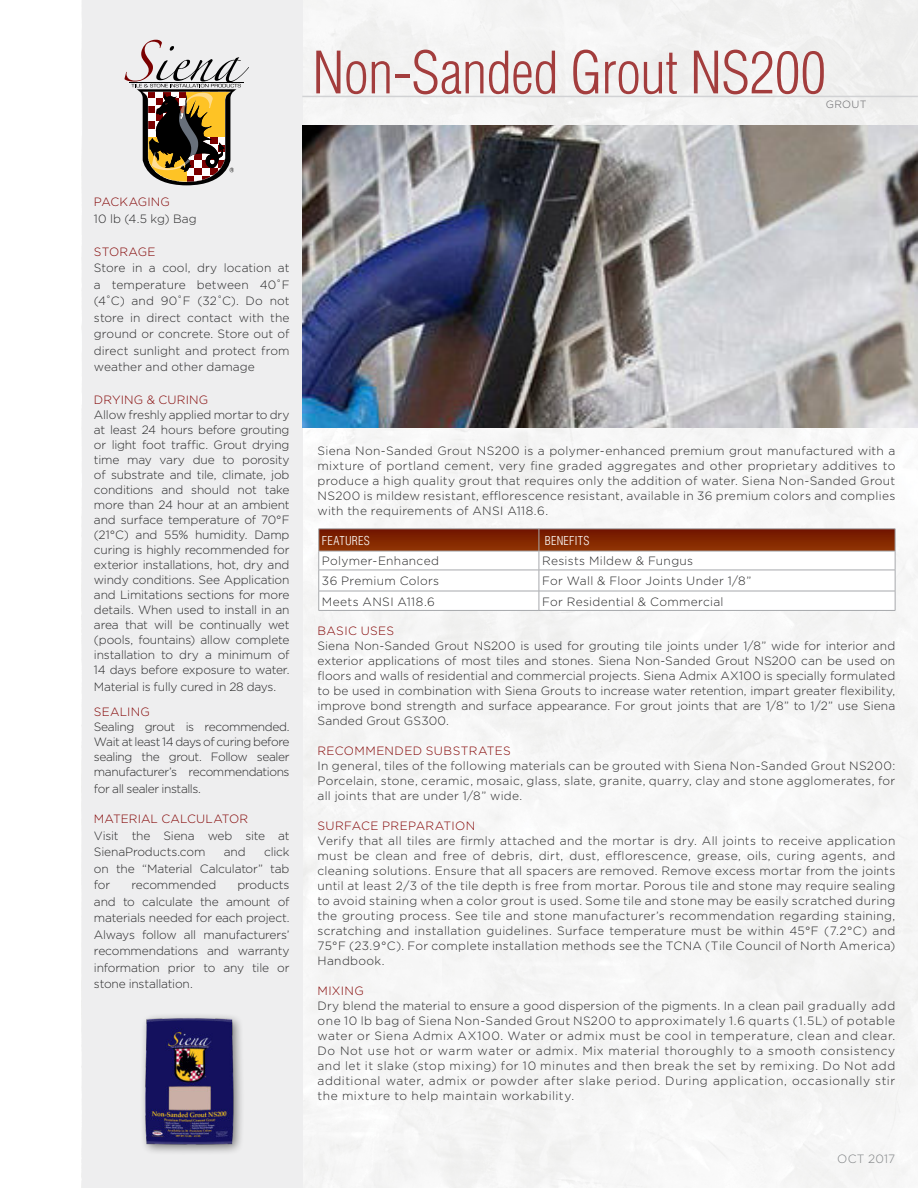
<style>
.page{position:relative;width:918px;height:1188px;background:#fff}
.page>*{position:absolute;margin:0;border:0;box-sizing:border-box;transform-origin:0 0}
.t1{font:300 condensed 57px "Helvetica";letter-spacing:-.01em;color:#a33d3d}
.t2{font:300 12px/15px "Gotham";letter-spacing:.005em;color:#282829;text-align:justify}
.t3{font:300 12px "Gotham";letter-spacing:.02em;color:#830404}
.t4{font:300 12px "Gotham";letter-spacing:.025em;color:#282829}
.t5{font:300 12px/16.5px "Gotham";letter-spacing:-.015em;color:#282829}
.t6{font:300 12px "Gotham";letter-spacing:-.02em;color:#282829}
.t7{font:300 12px "Gotham";letter-spacing:-.035em;color:#282829}
.t8{font:300 condensed 12px "Helvetica";letter-spacing:.025em;color:#fff}
.t9{font:300 12px "Gotham";letter-spacing:.035em;color:#282829}
.t10{font:300 12px "Gotham";letter-spacing:.02em;color:#7f8284}
.t11{font:300 10.5px "Gotham";letter-spacing:.03em;color:#636366}
</style>
<div class="page">
<div style="left:82px;top:0;width:220px;height:1188px;background:#eeeeef"></div>
<hr style="left:302px;top:96px;width:616px;height:1px;background:#d1d2d4">
<svg style="left:124px;top:40px;width:125px;height:145px"></svg>
<img style="left:302px;top:125px;width:616px;height:303px">
<svg style="left:318px;top:529px;width:578px;height:81px"></svg>
<hr style="left:319px;top:610px;width:220px;height:1px;background:#a7a9ac">
<hr style="left:539px;top:610px;width:356px;height:1px;background:#a7a9ac">
<div style="left:139px;top:1012px;width:106px;height:144px;background:#000;opacity:.5"></div>
<img style="left:143px;top:1017px;width:92px;height:129px">
<p class="t1" style="left:313px;top:40px;width:515px">Non-Sanded Grout NS200</p>
<p class="t11" style="left:826px;top:97px;width:42px">GROUT</p>
<p class="t3" style="left:94px;top:194px;width:78px">PACKAGING</p>
<p class="t2" style="left:94px;top:211px;width:104px">10 lb (4.5 kg) Bag</p>
<p class="t3" style="left:94px;top:244px;width:63px">STORAGE</p>
<p class="t2" style="left:94px;top:259px;width:197px;line-height:16.5px">Store in a cool, dry location at a temperature between 40˚F (4˚C) and 90˚F (32˚C). Do not store in direct contact with the ground or concrete. Store out of direct sunlight and protect from weather and other damage</p>
<p class="t3" style="left:94px;top:392px;width:116px">DRYING &amp; CURING</p>
<p class="t2" style="left:94px;top:407px;width:197px">Allow freshly applied mortar to dry at least 24 hours before grouting or light foot traffic. Grout drying time may vary due to porosity of substrate and tile, climate, job conditions and should not take more than 24 hour at an ambient and surface temperature of 70°F (21°C) and 55% humidity. Damp curing is highly recommended for exterior installations, hot, dry and windy conditions. See Application and Limitations sections for more details. When used to install in an area that will be continually wet (pools, fountains) allow complete installation to dry a minimum of 14 days before exposure to water.</p>
<p class="t6" style="left:94px;top:679px;width:184px">Material is fully cured in 28 days.</p>
<p class="t3" style="left:94px;top:704px;width:57px">SEALING</p>
<p class="t2" style="left:94px;top:719px;width:197px">Sealing grout is recommended.<br>Wait at least 14 days of curing before sealing the grout. Follow sealer manufacturer’s recommendations</p>
<p class="t7" style="left:94px;top:781px;width:109px">for all sealer installs.</p>
<p class="t3" style="left:94px;top:812px;width:156px">MATERIAL CALCULATOR</p>
<p class="t5" style="left:94px;top:827px;width:197px">Visit the Siena web site at<br>SienaProducts.com</p>
<p class="t2" style="left:94px;top:844px;width:197px;line-height:16.5px;text-indent:170px">click on the “Material Calculator” tab for</p>
<p class="t2" style="left:224px;top:844px;width:23px">and</p>
<p class="t2" style="left:94px;top:877px;width:197px;line-height:16.5px;text-indent:143px">products and to calculate the amount of materials needed for each project.<br>Always follow all manufacturers’ recommendations and warranty information prior to any tile or stone installation.</p>
<p class="t2" style="left:131px;top:877px;width:86px">recommended</p>
<p class="t2" style="left:318px;top:442px;width:579px">Siena Non-Sanded Grout NS200 is a polymer-enhanced premium grout manufactured with a mixture of portland cement, very fine graded aggregates and other proprietary additives to produce a high quality grout that requires only the addition of water. Siena Non-Sanded Grout NS200 is mildew resistant, efflorescence resistant, available in 36 premium colors and complies with the requirements of ANSI A118.6.</p>
<p class="t8" style="left:322px;top:533px;width:49px">FEATURES</p>
<p class="t8" style="left:545px;top:533px;width:46px">BENEFITS</p>
<p class="t4" style="left:322px;top:553px;width:119px">Polymer-Enhanced</p>
<p class="t4" style="left:542px;top:553px;width:153px">Resists Mildew &amp; Fungus</p>
<p class="t4" style="left:322px;top:573px;width:119px">36 Premium Colors</p>
<p class="t4" style="left:542px;top:573px;width:211px">For Wall &amp; Floor Joints Under 1/8”</p>
<p class="t9" style="left:322px;top:594px;width:115px">Meets ANSI A118.6</p>
<p class="t4" style="left:542px;top:594px;width:183px">For Residential &amp; Commercial</p>
<p class="t3" style="left:318px;top:623px;width:78px">BASIC USES</p>
<p class="t2" style="left:318px;top:637px;width:579px">Siena Non-Sanded Grout NS200 is used for grouting tile joints under 1/8” wide for interior and exterior applications of most tiles and stones. Siena Non-Sanded Grout NS200 can be used on floors and walls of residential and commercial projects. Siena Admix AX100 is specially formulated to be used in combination with Siena Grouts to increase water retention, impart greater flexibility, improve bond strength and surface appearance. For grout joints that are 1/8” to 1/2” use Siena Sanded Grout GS300.</p>
<p class="t3" style="left:318px;top:743px;width:195px">RECOMMENDED SUBSTRATES</p>
<p class="t2" style="left:318px;top:757px;width:579px">In general, tiles of the following materials can be grouted with Siena Non-Sanded Grout NS200:<br>Porcelain, stone, ceramic, mosaic, glass, slate, granite, quarry, clay and stone agglomerates, for all joints that are under 1/8” wide.</p>
<p class="t3" style="left:318px;top:818px;width:159px">SURFACE PREPARATION</p>
<p class="t2" style="left:318px;top:832px;width:579px">Verify that all tiles are firmly attached and the mortar is dry. All joints to receive application must be clean and free of debris, dirt, dust, efflorescence, grease, oils, curing agents, and cleaning solutions. Ensure that all spacers are removed. Remove excess mortar from the joints until at least 2/3 of the tile depth is free from mortar. Porous tile and stone may require sealing to avoid staining when a color grout is used. Some tile and stone may be easily scratched during the grouting process. See tile and stone manufacturer’s recommendation regarding staining, scratching and installation guidelines. Surface temperature must be within 45°F (7.2°C) and 75°F (23.9°C). For complete installation methods see the TCNA (Tile Council of North America)<br>Handbook.</p>
<p class="t3" style="left:318px;top:983px;width:48px">MIXING</p>
<p class="t2" style="left:318px;top:997px;width:579px">Dry blend the material to ensure a good dispersion of the pigments. In a clean pail gradually add one 10 lb bag of Siena Non-Sanded Grout NS200 to approximately 1.6 quarts (1.5L) of potable water or Siena Admix AX100. Water or admix must be cool in temperature, clean and clear.<br>Do Not use hot or warm water or admix. Mix material thoroughly to a smooth consistency and let it slake (stop mixing) for 10 minutes and then break the set by remixing. Do Not add additional water, admix or powder after slake period. During application, occasionally stir the mixture to help maintain workability.</p>
<p class="t10" style="left:837px;top:1151px;width:60px">OCT 2017</p>
</div>
